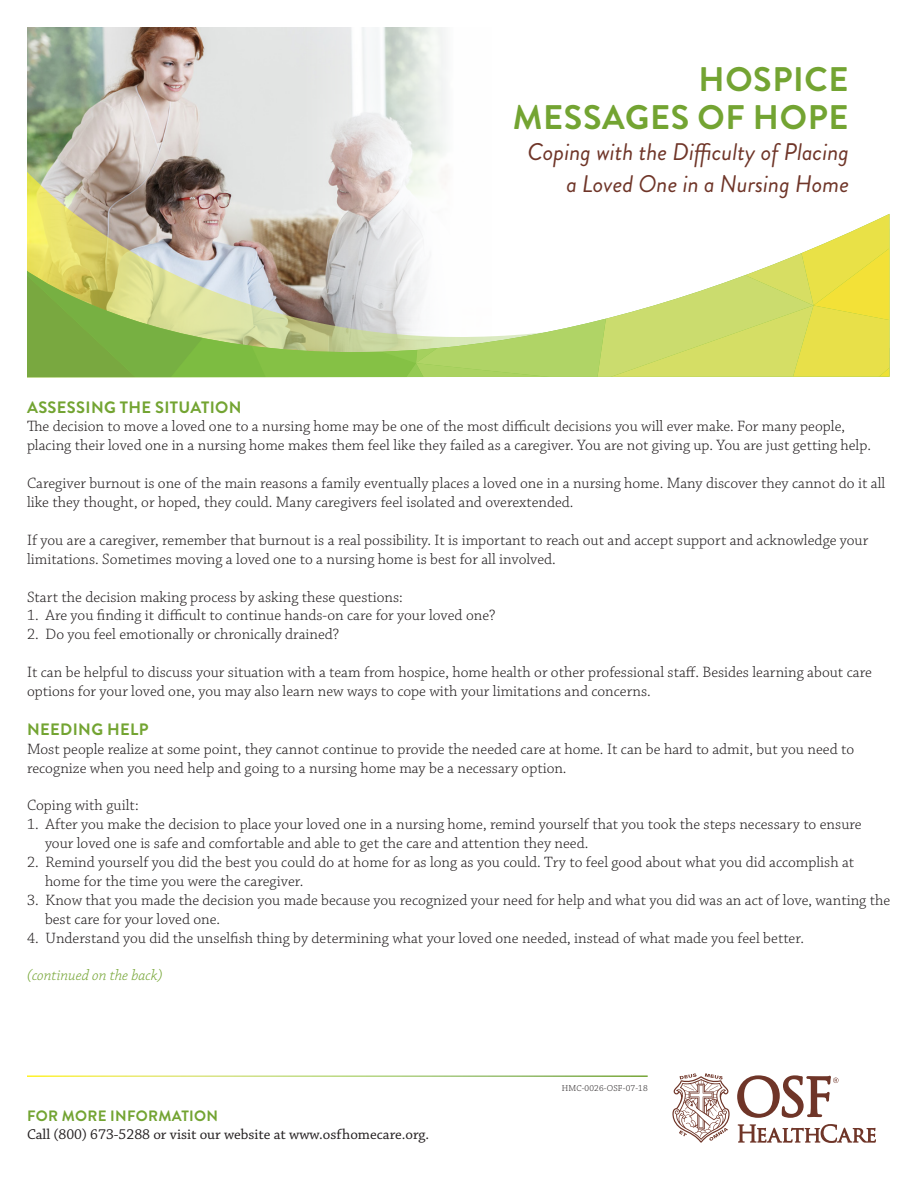
<style>
.page{position:relative;width:918px;height:1188px;background:#fff}
.page>*{position:absolute;margin:0;border:0;box-sizing:border-box;transform-origin:0 0}
.t1{font:700 34.05px "Brandon Grotesque";letter-spacing:.02em;color:#73a432}
.t2{font:italic 24px/31.5px "Brandon Grotesque";color:#6f3528;text-align:right}
.t3{font:700 16.5px "Brandon Grotesque";letter-spacing:.02em;color:#73a432}
.t4{font:300 15.75px/18.9px "Chaparral Pro";color:#231f20}
.t5{font:italic 300 15.75px "Chaparral Pro";color:#73a432}
.t6{font:15px/18px "Chaparral Pro";color:#231f20}
.t7{font:300 9px "Chaparral Pro";letter-spacing:.02em;color:#231f20}
.s1{font-family:"Brandon Grotesque";font-weight:700;color:#73a432}
</style>
<div class="page">
<svg style="left:672px;top:1073px;width:58px;height:70px"></svg>
<svg style="left:738px;top:1124px;width:138px;height:19px"></svg>
<svg style="left:737px;top:1075px;width:102px;height:43px"></svg>
<img style="left:27px;top:27px;width:365px;height:145px">
<svg style="left:27px;top:172px;width:365px;height:42px;background:#b9aea0"></svg>
<svg style="left:27px;top:214px;width:863px;height:164px"></svg>
<p class="t1" style="left:698px;top:56px;width:152px">HOSPICE</p>
<p class="t1" style="left:513px;top:93px;width:337px">MESSAGES OF HOPE</p>
<p class="t2" style="left:528px;top:137px;width:323px">Coping with the Difficulty of Placing a Loved One in a Nursing Home</p>
<p class="t3" style="left:27px;top:395px;width:216px">ASSESSING THE SITUATION</p>
<p class="t4" style="left:27px;top:418px;width:845px">The decision to move a loved one to a nursing home may be one of the most difficult decisions you will ever make. For many people, placing their loved one in a nursing home makes them feel like they failed as a caregiver. You are not giving up. You are just getting help.</p>
<p class="t4" style="left:27px;top:474px;width:860px">Caregiver burnout is one of the main reasons a family eventually places a loved one in a nursing home. Many discover they cannot do it all like they thought, or hoped, they could. Many caregivers feel isolated and overextended.</p>
<p class="t4" style="left:27px;top:531px;width:843px">If you are a caregiver, remember that burnout is a real possibility. It is important to reach out and accept support and acknowledge your limitations. Sometimes moving a loved one to a nursing home is best for all involved.</p>
<p class="t4" style="left:27px;top:588px;width:377px">Start the decision making process by asking these questions:</p>
<p class="t4" style="left:27px;top:607px;width:470px">1. Are you finding it difficult to continue hands-on care for your loved one?</p>
<p class="t4" style="left:27px;top:626px;width:314px">2. Do you feel emotionally or chronically drained?</p>
<p class="t4" style="left:27px;top:663px;width:846px">It can be helpful to discuss your situation with a team from hospice, home health or other professional staff. Besides learning about care options for your loved one, you may also learn new ways to cope with your limitations and concerns.</p>
<p class="t3" style="left:27px;top:718px;width:123px">NEEDING HELP</p>
<p class="t4" style="left:27px;top:740px;width:829px">Most people realize at some point, they cannot continue to provide the needed care at home. It can be hard to admit, but you need to recognize when you need help and going to a nursing home may be a necessary option.</p>
<p class="t4" style="left:27px;top:797px;width:113px">Coping with guilt:</p>
<p class="t4" style="left:45px;top:816px;width:818px;text-indent:-18px">1. After you make the decision to place your loved one in a nursing home, remind yourself that you took the steps necessary to ensure your loved one is safe and comfortable and able to get the care and attention they need.</p>
<p class="t4" style="left:45px;top:853px;width:811px;text-indent:-18px">2. Remind yourself you did the best you could do at home for as long as you could. Try to feel good about what you did accomplish at home for the time you were the caregiver.</p>
<p class="t4" style="left:45px;top:891px;width:847px;text-indent:-18px">3. Know that you made the decision you made because you recognized your need for help and what you did was an act of love, wanting the best care for your loved one.</p>
<p class="t4" style="left:27px;top:929px;width:779px">4. Understand you did the unselfish thing by determining what your loved one needed, instead of what made you feel better.</p>
<p class="t5" style="left:27px;top:967px;width:137px">(continued on the back)</p>
<p class="t6" style="left:27px;top:1107px;width:404px"><span class="s1">FOR MORE INFORMATION<br></span>Call (800) 673-5288 or visit our website at www.osfhomecare.org.</p>
<p class="t7" style="left:562px;top:1083px;width:87px">HMC-0026-OSF-07-18</p>
</div>
